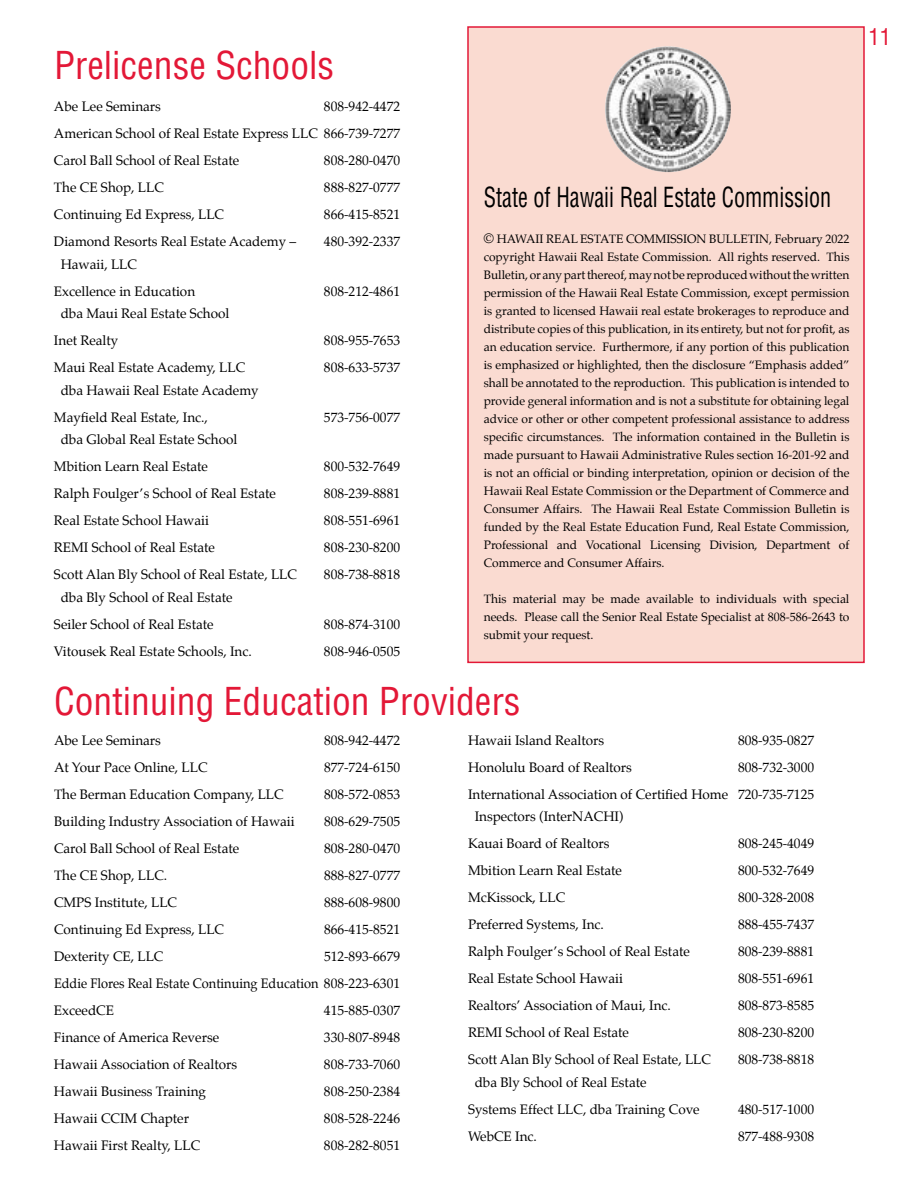
<style>
.page{position:relative;width:918px;height:1188px;background:#fff}
.page>*{position:absolute;margin:0;border:0;box-sizing:border-box;transform-origin:0 0}
.t1{font:condensed 37.5px "Helvetica";color:#e31837}
.t2{font:condensed 27px "Helvetica";color:#000;scale:.82 1}
.t3{font:condensed 22.5px "Helvetica";color:#e31837}
.t4{font:13.5px/27px "Palatino";color:#000}
.t5{font:12px/18px "Palatino";color:#000;text-align:justify}
.s1{font-size:13.5px}
</style>
<div class="page">
<div style="left:467px;top:26px;width:398px;height:637px;background:#fadbd1;border:2px solid #e31837"></div>
<img style="left:605px;top:46px;width:126px;height:126px;border-radius:63px">
<h1 class="t1" style="left:54px;top:42px;width:282px">Prelicense Schools</h1>
<p class="t4" style="left:54px;top:94px;width:109px">Abe Lee Seminars</p>
<p class="t4" style="left:54px;top:94px;width:348px;text-align:justify;text-indent:270px">808-942-4472<br>American School of Real Estate Express LLC 866-739-7277<br>Carol Ball School of Real Estate</p>
<p class="t4" style="left:324px;top:148px;width:78px">808-280-0470</p>
<p class="t4" style="left:54px;top:175px;width:112px">The CE Shop, LLC</p>
<p class="t4" style="left:324px;top:175px;width:78px">888-827-0777</p>
<p class="t4" style="left:54px;top:202px;width:172px">Continuing Ed Express, LLC</p>
<p class="t4" style="left:324px;top:202px;width:78px">866-415-8521</p>
<p class="t4" style="left:54px;top:229px;width:244px">Diamond Resorts Real Estate Academy –</p>
<p class="t4" style="left:324px;top:229px;width:78px">480-392-2337</p>
<p class="t4" style="left:54px;top:252px;width:143px;text-indent:7px">Hawaii, LLC<br>Excellence in Education</p>
<p class="t4" style="left:324px;top:279px;width:78px">808-212-4861</p>
<p class="t4" style="left:54px;top:301px;width:177px;text-indent:7px">dba Maui Real Estate School<br>Inet Realty</p>
<p class="t4" style="left:324px;top:328px;width:78px">808-955-7653</p>
<p class="t4" style="left:54px;top:355px;width:193px">Maui Real Estate Academy, LLC</p>
<p class="t4" style="left:324px;top:355px;width:78px">808-633-5737</p>
<p class="t4" style="left:54px;top:378px;width:206px;text-indent:7px">dba Hawaii Real Estate Academy<br>Mayfield Real Estate, Inc.,</p>
<p class="t4" style="left:324px;top:405px;width:78px">573-756-0077</p>
<p class="t4" style="left:54px;top:427px;width:185px;text-indent:7px">dba Global Real Estate School<br>Mbition Learn Real Estate</p>
<p class="t4" style="left:324px;top:454px;width:78px">800-532-7649</p>
<p class="t4" style="left:54px;top:481px;width:223px">Ralph Foulger’s School of Real Estate</p>
<p class="t4" style="left:324px;top:481px;width:78px">808-239-8881</p>
<p class="t4" style="left:54px;top:508px;width:157px">Real Estate School Hawaii</p>
<p class="t4" style="left:324px;top:508px;width:78px">808-551-6961</p>
<p class="t4" style="left:54px;top:535px;width:163px">REMI School of Real Estate</p>
<p class="t4" style="left:324px;top:535px;width:78px">808-230-8200</p>
<p class="t4" style="left:54px;top:562px;width:245px">Scott Alan Bly School of Real Estate, LLC</p>
<p class="t4" style="left:324px;top:562px;width:78px">808-738-8818</p>
<p class="t4" style="left:54px;top:585px;width:180px;text-indent:7px">dba Bly School of Real Estate<br>Seiler School of Real Estate</p>
<p class="t4" style="left:324px;top:612px;width:78px">808-874-3100</p>
<p class="t4" style="left:54px;top:639px;width:199px">Vitousek Real Estate Schools, Inc.</p>
<p class="t4" style="left:324px;top:639px;width:78px">808-946-0505</p>
<h2 class="t2" style="left:484px;top:180px;width:425px">State of Hawaii Real Estate Commission</h2>
<p class="t5" style="left:484px;top:231px;width:367px"><span class="s1">©</span> HAWAII REAL ESTATE COMMISSION BULLETIN, February 2022 copyright Hawaii Real Estate Commission. All rights reserved. This Bulletin, or any part thereof, may not be reproduced without the written permission of the Hawaii Real Estate Commission, except permission is granted to licensed Hawaii real estate brokerages to reproduce and distribute copies of this publication, in its entirety, but not for profit, as an education service. Furthermore, if any portion of this publication is emphasized or highlighted, then the disclosure “Emphasis added” shall be annotated to the reproduction. This publication is intended to provide general information and is not a substitute for obtaining legal advice or other or other competent professional assistance to address specific circumstances. The information contained in the Bulletin is made pursuant to Hawaii Administrative Rules section 16-201-92 and is not an official or binding interpretation, opinion or decision of the Hawaii Real Estate Commission or the Department of Commerce and Consumer Affairs. The Hawaii Real Estate Commission Bulletin is funded by the Real Estate Education Fund, Real Estate Commission, Professional and Vocational Licensing Division, Department of Commerce and Consumer Affairs.</p>
<p class="t5" style="left:484px;top:591px;width:367px">This material may be made available to individuals with special needs. Please call the Senior Real Estate Specialist at 808-586-2643 to submit your request.</p>
<h1 class="t1" style="left:54px;top:678px;width:468px">Continuing Education Providers</h1>
<p class="t4" style="left:54px;top:728px;width:109px">Abe Lee Seminars</p>
<p class="t4" style="left:324px;top:728px;width:78px">808-942-4472</p>
<p class="t4" style="left:54px;top:755px;width:155px">At Your Pace Online, LLC</p>
<p class="t4" style="left:324px;top:755px;width:78px">877-724-6150</p>
<p class="t4" style="left:54px;top:782px;width:231px">The Berman Education Company, LLC</p>
<p class="t4" style="left:324px;top:782px;width:78px">808-572-0853</p>
<p class="t4" style="left:54px;top:809px;width:242px">Building Industry Association of Hawaii</p>
<p class="t4" style="left:324px;top:809px;width:78px">808-629-7505</p>
<p class="t4" style="left:54px;top:836px;width:187px">Carol Ball School of Real Estate</p>
<p class="t4" style="left:324px;top:836px;width:78px">808-280-0470</p>
<p class="t4" style="left:54px;top:863px;width:115px">The CE Shop, LLC.</p>
<p class="t4" style="left:324px;top:863px;width:78px">888-827-0777</p>
<p class="t4" style="left:54px;top:890px;width:125px">CMPS Institute, LLC</p>
<p class="t4" style="left:324px;top:890px;width:78px">888-608-9800</p>
<p class="t4" style="left:54px;top:917px;width:172px">Continuing Ed Express, LLC</p>
<p class="t4" style="left:324px;top:917px;width:78px">866-415-8521</p>
<p class="t4" style="left:54px;top:944px;width:111px">Dexterity CE, LLC</p>
<p class="t4" style="left:54px;top:944px;width:348px;text-align:justify;text-indent:270px">512-893-6679<br>Eddie Flores Real Estate Continuing Education 808-223-6301<br>ExceedCE</p>
<p class="t4" style="left:324px;top:998px;width:78px">415-885-0307</p>
<p class="t4" style="left:54px;top:1025px;width:167px">Finance of America Reverse</p>
<p class="t4" style="left:324px;top:1025px;width:78px">330-807-8948</p>
<p class="t4" style="left:54px;top:1052px;width:185px">Hawaii Association of Realtors</p>
<p class="t4" style="left:324px;top:1052px;width:78px">808-733-7060</p>
<p class="t4" style="left:54px;top:1079px;width:154px">Hawaii Business Training</p>
<p class="t4" style="left:324px;top:1079px;width:78px">808-250-2384</p>
<p class="t4" style="left:54px;top:1106px;width:137px">Hawaii CCIM Chapter</p>
<p class="t4" style="left:324px;top:1106px;width:78px">808-528-2246</p>
<p class="t4" style="left:54px;top:1133px;width:148px">Hawaii First Realty, LLC</p>
<p class="t4" style="left:324px;top:1133px;width:78px">808-282-8051</p>
<p class="t4" style="left:468px;top:728px;width:138px">Hawaii Island Realtors</p>
<p class="t4" style="left:738px;top:728px;width:78px">808-935-0827</p>
<p class="t4" style="left:468px;top:755px;width:165px">Honolulu Board of Realtors</p>
<p class="t4" style="left:468px;top:755px;width:348px;text-align:right">808-732-3000<br>International Association of Certified Home 720-735-7125</p>
<p class="t4" style="left:468px;top:804px;width:157px;text-indent:7px">Inspectors (InterNACHI)<br>Kauai Board of Realtors</p>
<p class="t4" style="left:738px;top:831px;width:78px">808-245-4049</p>
<p class="t4" style="left:468px;top:858px;width:156px">Mbition Learn Real Estate</p>
<p class="t4" style="left:738px;top:858px;width:78px">800-532-7649</p>
<p class="t4" style="left:468px;top:885px;width:99px">McKissock, LLC</p>
<p class="t4" style="left:738px;top:885px;width:78px">800-328-2008</p>
<p class="t4" style="left:468px;top:912px;width:137px">Preferred Systems, Inc.</p>
<p class="t4" style="left:738px;top:912px;width:78px">888-455-7437</p>
<p class="t4" style="left:468px;top:939px;width:223px">Ralph Foulger’s School of Real Estate</p>
<p class="t4" style="left:738px;top:939px;width:78px">808-239-8881</p>
<p class="t4" style="left:468px;top:966px;width:157px">Real Estate School Hawaii</p>
<p class="t4" style="left:738px;top:966px;width:78px">808-551-6961</p>
<p class="t4" style="left:468px;top:993px;width:204px">Realtors’ Association of Maui, Inc.</p>
<p class="t4" style="left:738px;top:993px;width:78px">808-873-8585</p>
<p class="t4" style="left:468px;top:1020px;width:163px">REMI School of Real Estate</p>
<p class="t4" style="left:738px;top:1020px;width:78px">808-230-8200</p>
<p class="t4" style="left:468px;top:1047px;width:245px">Scott Alan Bly School of Real Estate, LLC</p>
<p class="t4" style="left:738px;top:1047px;width:78px">808-738-8818</p>
<p class="t4" style="left:468px;top:1070px;width:233px;text-indent:7px">dba Bly School of Real Estate<br>Systems Effect LLC, dba Training Cove</p>
<p class="t4" style="left:738px;top:1097px;width:78px">480-517-1000</p>
<p class="t4" style="left:468px;top:1124px;width:70px">WebCE Inc.</p>
<p class="t4" style="left:738px;top:1124px;width:78px">877-488-9308</p>
<h3 class="t3" style="left:868px;top:23px;width:24px">11</h3>
</div>
